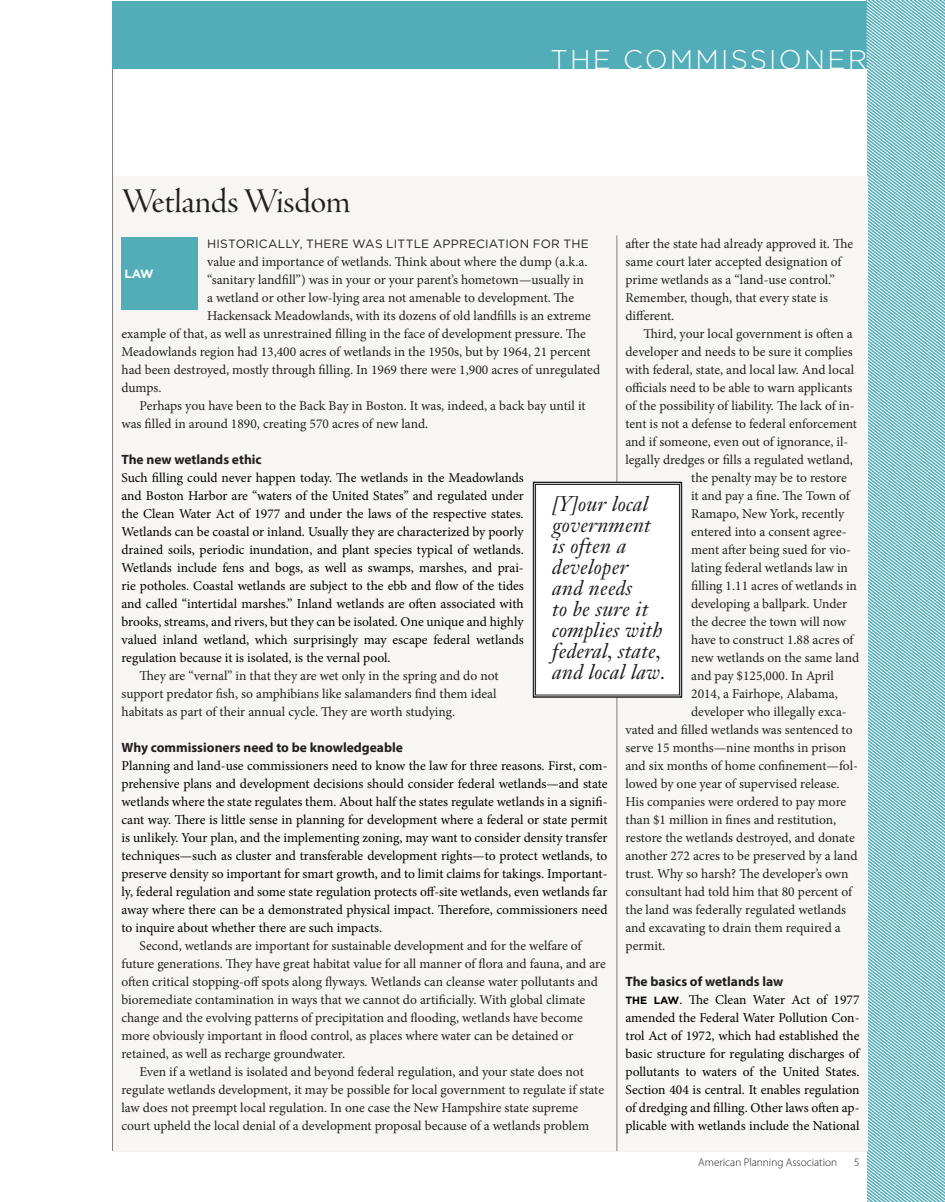
<style>
.page{position:relative;width:945px;height:1202px;background:#fff}
.page>*{position:absolute;margin:0;border:0;box-sizing:border-box;transform-origin:0 0}
.CommissionerHed_Feat{font:36px "Adobe Jenson Pro Disp";color:#231f20}
.t1{font:300 27px "Gotham";letter-spacing:.08em;color:#fff}
.quote_Joan{font:italic 21px/21px "Janson Text LT Std";letter-spacing:.01em;color:#231f20}
.BodyRR{font:13.5px/18px "Minion Pro";letter-spacing:-.005em;color:#231f20}
.BodyFirstRR{font:13.5px/18px "Minion Pro";color:#000;text-align:justify}
.bodyIntroGothamRR{font:13.5px "Minion Pro";color:#231f20}
.subhead{font:700 13.5px "Myriad Pro";color:#231f20}
.bodyIntroGothamRR-2{font:12px "Gotham";letter-spacing:.02em;color:#231f20}
.PLAN_TOC_Dept_Summar{font:700 12px "Gotham";color:#fff}
.footerRight{font:300 11.25px "Myriad Pro";color:#231f20}
.s1{font-family:"Gotham";font-weight:700;font-size:10.5px}
</style>
<div class="page">
<div style="left:112px;top:1px;width:757px;height:68px;background:#52adb9"></div>
<hr style="left:112px;top:1150px;width:833px;height:1px;background:#808285">
<svg style="left:865px;top:0;width:80px;height:1202px;background:#96cdd4"></svg>
<hr style="left:112px;top:69px;width:1px;height:1081px;background:#808285">
<div style="left:113px;top:176px;width:754px;height:974px;background:#f8f6f4"></div>
<hr style="left:616px;top:235px;width:1px;height:916px;background:#808285">
<div style="left:122px;top:237px;width:76px;height:72px;background:#52adb9"></div>
<svg style="left:532px;top:481px;width:151px;height:217px"></svg>
<div style="left:535px;top:484px;width:145px;height:211px;border:1px solid #231f20"></div>
<p class="CommissionerHed_Feat" style="left:122px;top:180px;width:231px">Wetlands Wisdom</p>
<h2 class="t1" style="left:550px;top:42px;width:318px">THE COMMISSIONER</h2>
<p class="BodyRR" style="left:626px;top:234px;width:229px">after the state had already approved it. The same court later accepted designation of prime wetlands as a “land-use control.” Remember, though, that every state is different.</p>
<p class="BodyRR" style="left:644px;top:324px;width:211px">Third, your local government is often a</p>
<p class="BodyRR" style="left:626px;top:342px;width:229px">developer and needs to be sure it complies</p>
<p class="BodyRR" style="left:626px;top:360px;width:230px">with federal, state, and local law. And local</p>
<p class="BodyRR" style="left:626px;top:378px;width:228px">officials need to be able to warn applicants</p>
<p class="BodyRR" style="left:626px;top:396px;width:231px">of the possibility of liability. The lack of in-</p>
<p class="BodyRR" style="left:626px;top:414px;width:233px">tent is not a defense to federal enforcement</p>
<p class="BodyRR" style="left:626px;top:432px;width:224px">and if someone, even out of ignorance, il-</p>
<p class="BodyRR" style="left:626px;top:450px;width:229px">legally dredges or fills a regulated wetland,</p>
<p class="BodyRR" style="left:691px;top:468px;width:157px">the penalty may be to restore</p>
<p class="BodyRR" style="left:691px;top:486px;width:160px">it and pay a fine. The Town of</p>
<p class="BodyRR" style="left:691px;top:504px;width:155px">Ramapo, New York, recently</p>
<p class="BodyRR" style="left:691px;top:522px;width:157px">entered into a consent agree-</p>
<p class="BodyRR" style="left:691px;top:540px;width:161px">ment after being sued for vio-</p>
<p class="BodyRR" style="left:691px;top:558px;width:158px">lating federal wetlands law in</p>
<p class="BodyRR" style="left:691px;top:576px;width:167px">filling 1.11 acres of wetlands in</p>
<p class="BodyRR" style="left:691px;top:594px;width:158px">developing a ballpark. Under</p>
<p class="BodyRR" style="left:691px;top:612px;width:157px">the decree the town will now</p>
<p class="BodyRR" style="left:691px;top:630px;width:164px">have to construct 1.88 acres of</p>
<p class="BodyRR" style="left:691px;top:648px;width:169px">new wetlands on the same land</p>
<p class="BodyRR" style="left:691px;top:666px;width:144px">and pay $125,000. In April</p>
<p class="BodyRR" style="left:691px;top:684px;width:148px">2014, a Fairhope, Alabama,</p>
<p class="BodyRR" style="left:691px;top:702px;width:157px">developer who illegally exca-</p>
<p class="BodyRR" style="left:626px;top:720px;width:229px">vated and filled wetlands was sentenced to</p>
<p class="BodyRR" style="left:626px;top:738px;width:222px">serve 15 months—nine months in prison</p>
<p class="BodyRR" style="left:626px;top:756px;width:234px">and six months of home confinement—fol-</p>
<p class="BodyRR" style="left:626px;top:774px;width:216px">lowed by one year of supervised release.</p>
<p class="BodyRR" style="left:626px;top:792px;width:222px">His companies were ordered to pay more</p>
<p class="BodyRR" style="left:626px;top:810px;width:212px">than $1 million in fines and restitution,</p>
<p class="BodyRR" style="left:626px;top:828px;width:231px">restore the wetlands destroyed, and donate</p>
<p class="BodyRR" style="left:626px;top:846px;width:233px">another 272 acres to be preserved by a land</p>
<p class="BodyRR" style="left:626px;top:864px;width:224px">trust. Why so harsh? The developer’s own</p>
<p class="BodyRR" style="left:626px;top:882px;width:228px">consultant had told him that 80 percent of</p>
<p class="BodyRR" style="left:626px;top:900px;width:222px">the land was federally regulated wetlands</p>
<p class="BodyRR" style="left:626px;top:918px;width:217px">and excavating to drain them required a</p>
<p class="BodyRR" style="left:626px;top:936px;width:41px">permit.</p>
<p class="subhead" style="left:626px;top:972px;width:159px">The basics of wetlands law</p>
<p class="BodyFirstRR" style="left:626px;top:990px;width:236px"><span class="s1">THE LAW</span>. The Clean Water Act of 1977 amended the Federal Water Pollution Con&shy;trol Act of 1972, which had established the basic structure for regulating discharges of pollutants to waters of the United States.<br>Section 404 is central. It enables regulation of dredging and filling. Other laws often ap&shy;plicable with wetlands include the National</p>
<p class="bodyIntroGothamRR-2" style="left:207px;top:236px;width:383px">HISTORICALLY, THERE WAS LITTLE APPRECIATION FOR THE</p>
<p class="bodyIntroGothamRR" style="left:207px;top:252px;width:382px">value and importance of wetlands. Think about where the dump (a.k.a.</p>
<p class="bodyIntroGothamRR" style="left:207px;top:270px;width:378px">“sanitary landfill”) was in your or your parent’s hometown—usually in</p>
<p class="bodyIntroGothamRR" style="left:207px;top:288px;width:369px">a wetland or other low-lying area not amenable to development. The</p>
<p class="bodyIntroGothamRR" style="left:207px;top:306px;width:385px">Hackensack Meadowlands, with its dozens of old landfills is an extreme</p>
<p class="bodyIntroGothamRR" style="left:122px;top:324px;width:466px">example of that, as well as unrestrained filling in the face of development pressure. The</p>
<p class="bodyIntroGothamRR" style="left:122px;top:342px;width:471px">Meadowlands region had 13,400 acres of wetlands in the 1950s, but by 1964, 21 percent</p>
<p class="bodyIntroGothamRR" style="left:122px;top:360px;width:480px">had been destroyed, mostly through filling. In 1969 there were 1,900 acres of unregulated</p>
<p class="bodyIntroGothamRR" style="left:122px;top:378px;width:42px">dumps.</p>
<p class="BodyRR" style="left:122px;top:396px;width:466px;text-indent:18px">Perhaps you have been to the Back Bay in Boston. It was, indeed, a back bay until it was filled in around 1890, creating 570 acres of new land.</p>
<p class="subhead" style="left:122px;top:450px;width:142px">The new wetlands ethic</p>
<p class="BodyFirstRR" style="left:122px;top:468px;width:404px">Such filling could never happen today. The wetlands in the Meadowlands and Boston Harbor are “waters of the United States” and regulated under the Clean Water Act of 1977 and under the laws of the respective states.<br>Wetlands can be coastal or inland. Usually they are characterized by poorly drained soils, periodic inundation, and plant species typical of wetlands.<br>Wetlands include fens and bogs, as well as swamps, marshes, and prai&shy;rie potholes. Coastal wetlands are subject to the ebb and flow of the tides and called “intertidal marshes.” Inland wetlands are often associated with brooks, streams, and rivers, but they can be isolated. One unique and highly valued inland wetland, which surprisingly may escape federal wetlands regulation because it is isolated, is the vernal pool.</p>
<p class="BodyRR" style="left:122px;top:666px;width:379px;text-indent:18px">They are “vernal” in that they are wet only in the spring and do not support predator fish, so amphibians like salamanders find them ideal habitats as part of their annual cycle. They are worth studying.</p>
<p class="subhead" style="left:122px;top:738px;width:283px">Why commissioners need to be knowledgeable</p>
<p class="BodyFirstRR" style="left:122px;top:756px;width:488px">Planning and land-use commissioners need to know the law for three reasons. First, com&shy;prehensive plans and development decisions should consider federal wetlands—and state wetlands where the state regulates them. About half the states regulate wetlands in a signifi&shy;cant way. There is little sense in planning for development where a federal or state permit is unlikely. Your plan, and the implementing zoning, may want to consider density transfer techniques—such as cluster and transferable development rights—to protect wetlands, to preserve density so important for smart growth, and to limit claims for takings. Important&shy;ly, federal regulation and some state regulation protects off-site wetlands, even wetlands far away where there can be a demonstrated physical impact. Therefore, commissioners need to inquire about whether there are such impacts.</p>
<p class="BodyRR" style="left:122px;top:936px;width:486px;text-indent:18px">Second, wetlands are important for sustainable development and for the welfare of future generations. They have great habitat value for all manner of flora and fauna, and are often critical stopping-off spots along flyways. Wetlands can cleanse water pollutants and bioremediate contamination in ways that we cannot do artificially. With global climate change and the evolving patterns of precipitation and flooding, wetlands have become more obviously important in flood control, as places where water can be detained or retained, as well as recharge groundwater.</p>
<p class="BodyRR" style="left:122px;top:1062px;width:484px;text-indent:18px">Even if a wetland is isolated and beyond federal regulation, and your state does not regulate wetlands development, it may be possible for local government to regulate if state law does not preempt local regulation. In one case the New Hampshire state supreme court upheld the local denial of a development proposal because of a wetlands problem</p>
<p class="PLAN_TOC_Dept_Summar" style="left:124px;top:266px;width:31px">LAW</p>
<p class="quote_Joan" style="left:552px;top:494px;width:115px">[Y]our local government is often a developer<br>and needs<br>to be sure it complies with federal, state, and local law.</p>
<p class="footerRight" style="left:698px;top:1155px;width:140px">American Planning Association</p>
<p class="footerRight" style="left:854px;top:1155px;width:7px">5</p>
</div>
